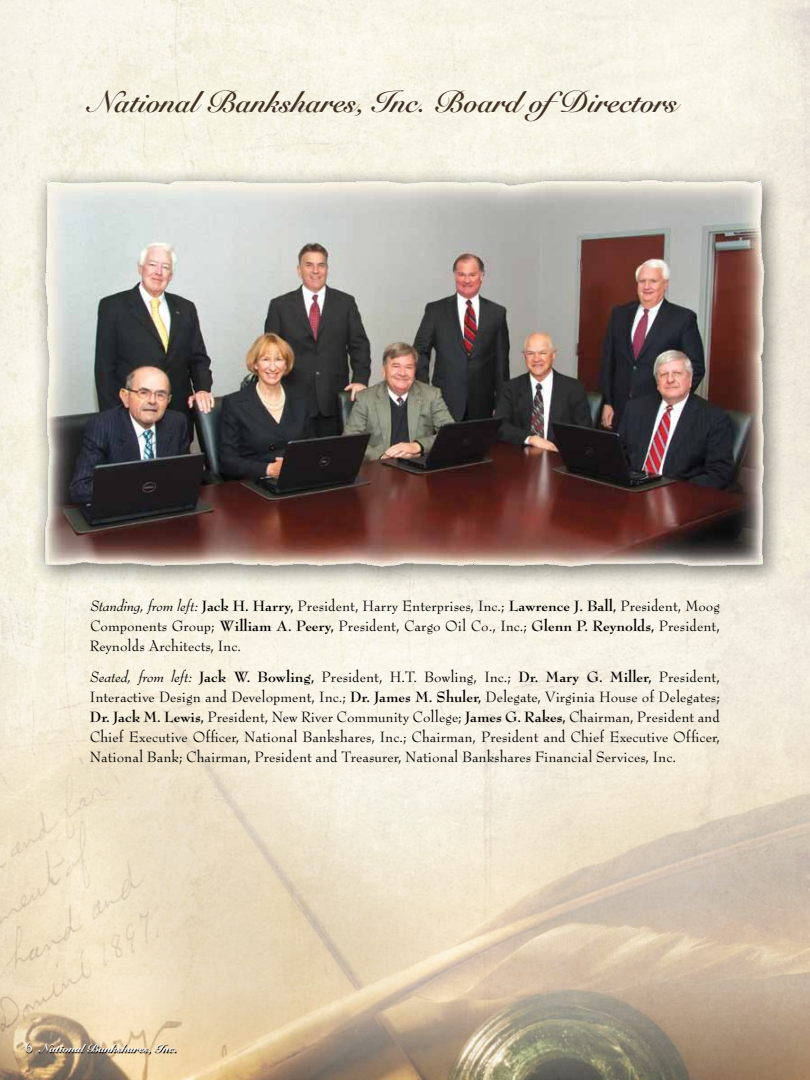
<style>
.page{position:relative;width:810px;height:1080px;background:#fff}
.page>*{position:absolute;margin:0;border:0;box-sizing:border-box;transform-origin:0 0}
.t1{font:30px "Snell Roundhand Bold Script";color:#403022}
.t2{font:16.25px/20px "Bernhard Modern";color:#000;text-align:justify}
.t3{font:11.25px "Snell Roundhand Black Script";color:#fff}
.s1{font-style:italic}
.s2{font-weight:700}
.s3{font-family:"Bernhard Modern";font-weight:700;font-size:13.75px}
</style>
<div class="page">
<img style="left:22px;top:157px;width:766px;height:357px">
<img style="left:0;top:514px;width:810px;height:566px">
<svg style="left:26px;top:1042px;width:151px;height:13px;background:#a89476"></svg>
<h1 class="t1" style="left:91px;top:84px;width:588px">National Bankshares, Inc. Board ofDirectors</h1>
<p class="t2" style="left:90px;top:596px;width:632px"><span class="s1">Standing, from left:</span> <span class="s2">Jack H. Harry,</span> President, Harry Enterprises, Inc.; <span class="s2">Lawrence J. Ball,</span> President, Moog Components Group; <span class="s2">William A. Peery,</span> President, Cargo Oil Co., Inc.; <span class="s2">Glenn P. Reynolds,</span> President, Reynolds Architects, Inc.</p>
<p class="t2" style="left:90px;top:668px;width:632px"><span class="s1">Seated, from left:</span> <span class="s2">Jack W. Bowling,</span> President, H.T. Bowling, Inc.; <span class="s2">Dr. Mary G. Miller,</span> President, Interactive Design and Development, Inc.; <span class="s2">Dr. James M. Shuler,</span> Delegate, Virginia House of Delegates; <span class="s2">Dr. Jack M. Lewis,</span> President, New River Community College; <span class="s2">James G. Rakes,</span> Chairman, President and Chief Executive Officer, National Bankshares, Inc.; Chairman, President and Chief Executive Officer, National Bank; Chairman, President and Treasurer, National Bankshares Financial Services, Inc.</p>
<p class="t3" style="left:25px;top:1041px;width:154px"><span class="s3">6</span> National Bankshares, Inc.</p>
</div>
